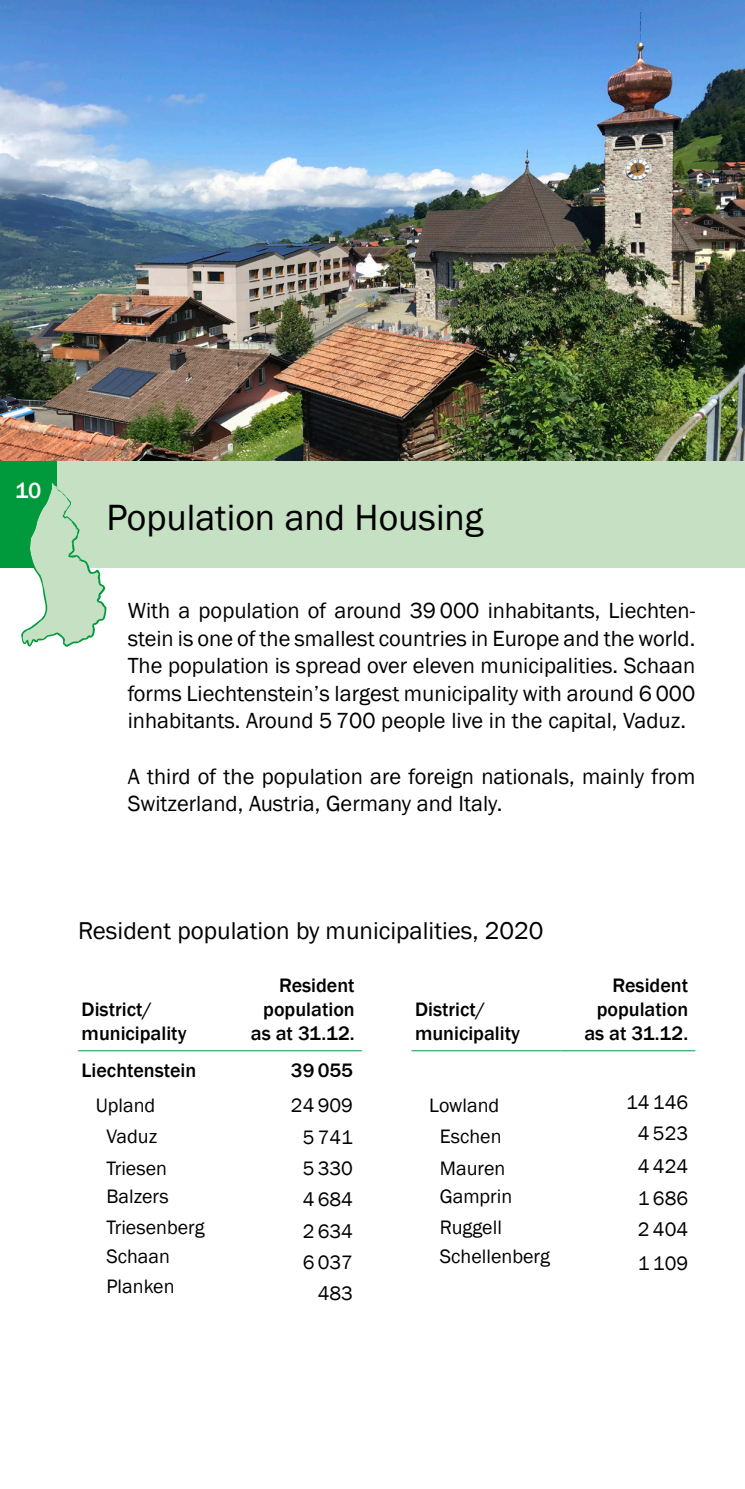
<style>
.page{position:relative;width:745px;height:1489px;background:#fff}
.page>*{position:absolute;margin:0;border:0;box-sizing:border-box;transform-origin:0 0}
.t1{font:37.5px "Franklin Gothic";color:#000}
.t2{font:25px "Franklin Gothic";color:#000}
.t3{font:22.5px/27.5px "Franklin Gothic";color:#000;text-align:justify}
.t4{font:500 22.5px "Franklin Gothic";color:#fff}
.t5{font:20px/31.2px "Franklin Gothic";color:#000;text-align:right}
.t6{font:500 20px/24px "Franklin Gothic";color:#000}
</style>
<div class="page">
<img style="left:0;top:0;width:744px;height:461px">
<div style="left:0;top:461px;width:744px;height:106px;background:#c5e0c3"></div>
<div style="left:0;top:461px;width:57px;height:106px;background:#009a3d"></div>
<svg style="left:21px;top:482px;width:87px;height:165px"></svg>
<hr style="left:78px;top:1050px;width:149px;height:1px;background:#009a3d">
<hr style="left:411px;top:1050px;width:149px;height:1px;background:#009a3d">
<hr style="left:560px;top:1050px;width:134px;height:1px;background:#009a3d">
<hr style="left:227px;top:1050px;width:134px;height:1px;background:#009a3d">
<p class="t4" style="left:15px;top:476px;width:28px">10</p>
<h1 class="t1" style="left:106px;top:494px;width:378px">Population and Housing</h1>
<p class="t3" style="left:128px;top:597px;width:568px">With a population of around 39 000 inhabitants, Liechten&shy;stein is one of the smallest countries in Europe and the world.<br>The population is spread over eleven municipalities. Schaan forms Liechtenstein’s largest municipality with around 6 000 inhabitants. Around 5 700 people live in the capital, Vaduz.</p>
<p class="t3" style="left:128px;top:762px;width:568px">A third of the population are foreign nationals, mainly from<br>Switzerland, Austria, Germany and Italy.</p>
<p class="t2" style="left:78px;top:915px;width:467px">Resident population by municipalities, 2020</p>
<p class="t6" style="left:81px;top:997px;width:106px">District/ municipality</p>
<p class="t6" style="left:251px;top:973px;width:105px;text-align:right">Resident population as at 31.12.</p>
<p class="t6" style="left:415px;top:997px;width:106px">District/ municipality</p>
<p class="t6" style="left:584px;top:973px;width:105px;text-align:right">Resident population as at 31.12.</p>
<p class="t6" style="left:291px;top:1058px;width:63px">39 055</p>
<p class="t5" style="left:291px;top:1090px;width:63px">24 909<br>5 741<br>5 330<br>4 684<br>2 634<br>6 037<br>483</p>
<p class="t5" style="left:625px;top:1086px;width:63px;text-align:center">14 146<br>4 523<br>4 424<br>1 686<br>2 404</p>
<p class="t6" style="left:81px;top:1058px;width:116px">Liechtenstein</p>
<p class="t5" style="left:96px;top:1090px;width:61px">Upland</p>
<p class="t5" style="left:429px;top:1090px;width:72px">Lowland</p>
<p class="t5" style="left:106px;top:1121px;width:52px">Vaduz</p>
<p class="t5" style="left:439px;top:1121px;width:63px">Eschen</p>
<p class="t5" style="left:106px;top:1152px;width:62px">Triesen</p>
<p class="t5" style="left:439px;top:1152px;width:67px">Mauren</p>
<p class="t5" style="left:106px;top:1180px;width:64px">Balzers</p>
<p class="t5" style="left:439px;top:1180px;width:74px">Gamprin</p>
<p class="t5" style="left:106px;top:1212px;width:100px">Triesenberg</p>
<p class="t5" style="left:439px;top:1212px;width:63px">Ruggell</p>
<p class="t5" style="left:106px;top:1241px;width:65px">Schaan</p>
<p class="t5" style="left:439px;top:1241px;width:111px">Schellenberg</p>
<p class="t5" style="left:106px;top:1271px;width:70px">Planken</p>
<p class="t5" style="left:637px;top:1248px;width:52px">1 109</p>
</div>
